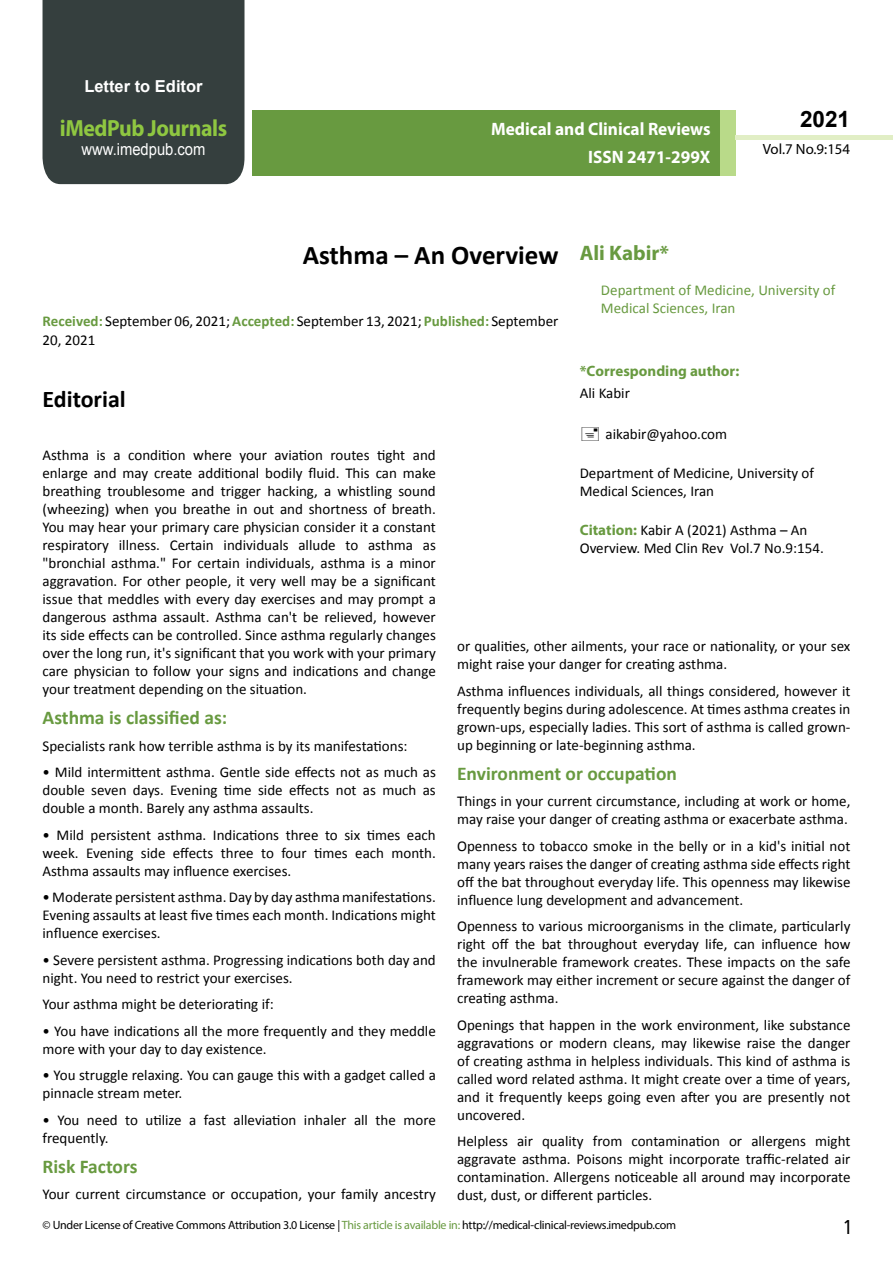
<style>
.page{position:relative;width:893px;height:1263px;background:#fff}
.page>*{position:absolute;margin:0;border:0;box-sizing:border-box;transform-origin:0 0}
.t1{font:700 27px "Calibri";color:#000}
.t2{font:25.5px "Tunga";color:#000}
.t3{font:700 24px "Calibri";color:#000}
.t4{font:700 23.4px "Myriad Pro";letter-spacing:-.02em;color:#8fc741;scale:.93 1}
.t5{font:700 22.5px "Arial";color:#000}
.t6{font:700 21px "Myriad Pro";color:#689a40}
.t7{font:700 19.5px "Calibri";color:#689a40}
.t8{font:700 18px/28px "Myriad Pro";color:#fff;text-align:right;scale:.96 1}
.t9{font:16.5px "Arial";color:#fff;scale:.89 1}
.t10{font:700 16.5px "Arial";color:#fff}
.t11{font:15px/18px "Calibri";color:#000}
.t12{font:15px/18px "Calibri";color:#689a40}
.t13{font:700 15px "Myriad Pro";color:#689a40}
.t14{font:14.85px "Myriad Pro";color:#000}
.t15{font:12px "Myriad Pro";letter-spacing:-.02em;color:#000}
.s1{font-weight:700;color:#689a40}
.s2{font-family:"Myriad Pro";font-weight:700;color:#689a40}
.s3{color:#689a40}
</style>
<div class="page">
<div style="left:43px;top:0;width:201px;height:184px;background:#353f3e"></div>
<div style="left:252px;top:110px;width:469px;height:66px;background:#689a40"></div>
<div style="left:720px;top:110px;width:16px;height:66px;background:#b9da89"></div>
<div style="left:736px;top:135px;width:157px;height:5px;background:#e1eec5"></div>
<p class="t10" style="left:84px;top:75px;width:120px">Letter to Editor</p>
<h3 class="t4" style="left:60px;top:113px;width:181px">iMedPub Journals</h3>
<p class="t9" style="left:82px;top:138px;width:141px">www.imedpub.com</p>
<p class="t8" style="left:491px;top:115px;width:230px">Medical and Clinical Reviews<br>ISSN 2471-299X</p>
<h3 class="t5" style="left:800px;top:104px;width:52px">2021</h3>
<p class="t14" style="left:763px;top:140px;width:89px">Vol.7 No.9:154</p>
<h1 class="t1" style="left:303px;top:238px;width:257px">Asthma – An Overview</h1>
<p class="t11" style="left:43px;top:311px;width:517px;line-height:18.8px"><span class="s1">Received:</span> September 06, 2021; <span class="s1">Accepted:</span> September 13, 2021; <span class="s1">Published:</span> September<br>20, 2021</p>
<h3 class="t6" style="left:580px;top:239px;width:91px">Ali Kabir*</h3>
<p class="t12" style="left:601px;top:281px;width:236px">Department of Medicine, University of<br>Medical Sciences, Iran</p>
<h3 class="t3" style="left:43px;top:384px;width:85px">Editorial</h3>
<p class="t11" style="left:43px;top:446px;width:395px;text-align:justify">Asthma is a condition where your aviation routes tight and enlarge and may create additional bodily fluid. This can make breathing troublesome and trigger hacking, a whistling sound (wheezing) when you breathe in out and shortness of breath.<br>You may hear your primary care physician consider it a constant respiratory illness. Certain individuals allude to asthma as "bronchial asthma." For certain individuals, asthma is a minor aggravation. For other people, it very well may be a significant issue that meddles with every day exercises and may prompt a dangerous asthma assault. Asthma can't be relieved, however its side effects can be controlled. Since asthma regularly changes over the long run, it's significant that you work with your primary care physician to follow your signs and indications and change your treatment depending on the situation.</p>
<h3 class="t7" style="left:43px;top:705px;width:186px">Asthma is classified as:</h3>
<p class="t11" style="left:43px;top:737px;width:367px">Specialists rank how terrible asthma is by its manifestations:</p>
<p class="t11" style="left:43px;top:763px;width:395px;text-align:justify">• Mild intermittent asthma. Gentle side effects not as much as double seven days. Evening time side effects not as much as double a month. Barely any asthma assaults.</p>
<p class="t11" style="left:43px;top:826px;width:395px;text-align:justify">• Mild persistent asthma. Indications three to six times each week. Evening side effects three to four times each month.<br>Asthma assaults may influence exercises.</p>
<p class="t11" style="left:43px;top:888px;width:395px;text-align:justify">• Moderate persistent asthma. Day by day asthma manifestations.<br>Evening assaults at least five times each month. Indications might influence exercises.</p>
<p class="t11" style="left:43px;top:951px;width:395px">• Severe persistent asthma. Progressing indications both day and night. You need to restrict your exercises.</p>
<p class="t11" style="left:43px;top:995px;width:233px">Your asthma might be deteriorating if:</p>
<p class="t11" style="left:43px;top:1022px;width:395px">• You have indications all the more frequently and they meddle more with your day to day existence.</p>
<p class="t11" style="left:43px;top:1066px;width:395px">• You struggle relaxing. You can gauge this with a gadget called a pinnacle stream meter.</p>
<p class="t11" style="left:43px;top:1111px;width:395px">• You need to utilize a fast alleviation inhaler all the more frequently.</p>
<h3 class="t7" style="left:43px;top:1154px;width:97px">Risk Factors</h3>
<p class="t11" style="left:43px;top:1185px;width:395px">Your current circumstance or occupation, your family ancestry</p>
<p class="t13" style="left:580px;top:361px;width:161px">*Corresponding author:</p>
<p class="t11" style="left:580px;top:384px;width:52px">Ali Kabir</p>
<p class="t11" style="left:605px;top:425px;width:123px">aikabir@yahoo.com</p>
<p class="t11" style="left:580px;top:464px;width:236px">Department of Medicine, University of<br>Medical Sciences, Iran</p>
<p class="t11" style="left:580px;top:521px;width:246px"><span class="s2">Citation:</span> Kabir A (2021) Asthma – An<br>Overview. Med Clin Rev Vol.7 No.9:154.</p>
<p class="t11" style="left:457px;top:637px;width:395px">or qualities, other ailments, your race or nationality, or your sex might raise your danger for creating asthma.</p>
<p class="t11" style="left:457px;top:682px;width:395px;text-align:justify">Asthma influences individuals, all things considered, however it frequently begins during adolescence. At times asthma creates in grown-ups, especially ladies. This sort of asthma is called grown&shy;up beginning or late-beginning asthma.</p>
<h3 class="t7" style="left:457px;top:761px;width:221px">Environment or occupation</h3>
<p class="t11" style="left:457px;top:792px;width:395px">Things in your current circumstance, including at work or home, may raise your danger of creating asthma or exacerbate asthma.</p>
<p class="t11" style="left:457px;top:837px;width:395px;text-align:justify">Openness to tobacco smoke in the belly or in a kid's initial not many years raises the danger of creating asthma side effects right off the bat throughout everyday life. This openness may likewise influence lung development and advancement.</p>
<p class="t11" style="left:457px;top:917px;width:395px;text-align:justify">Openness to various microorganisms in the climate, particularly right off the bat throughout everyday life, can influence how the invulnerable framework creates. These impacts on the safe framework may either increment or secure against the danger of creating asthma.</p>
<p class="t11" style="left:457px;top:1016px;width:395px;text-align:justify">Openings that happen in the work environment, like substance aggravations or modern cleans, may likewise raise the danger of creating asthma in helpless individuals. This kind of asthma is called word related asthma. It might create over a time of years, and it frequently keeps going even after you are presently not uncovered.</p>
<p class="t11" style="left:457px;top:1132px;width:395px;text-align:justify">Helpless air quality from contamination or allergens might aggravate asthma. Poisons might incorporate traffic-related air contamination. Allergens noticeable all around may incorporate dust, dust, or different particles.</p>
<p class="t15" style="left:43px;top:1218px;width:635px">© Under License of Creative Commons Attribution 3.0 License | <span class="s3">This article is available in:</span> http://medical-clinical-reviews.imedpub.com</p>
<h2 class="t2" style="left:844px;top:1210px;width:9px">1</h2>
</div>
